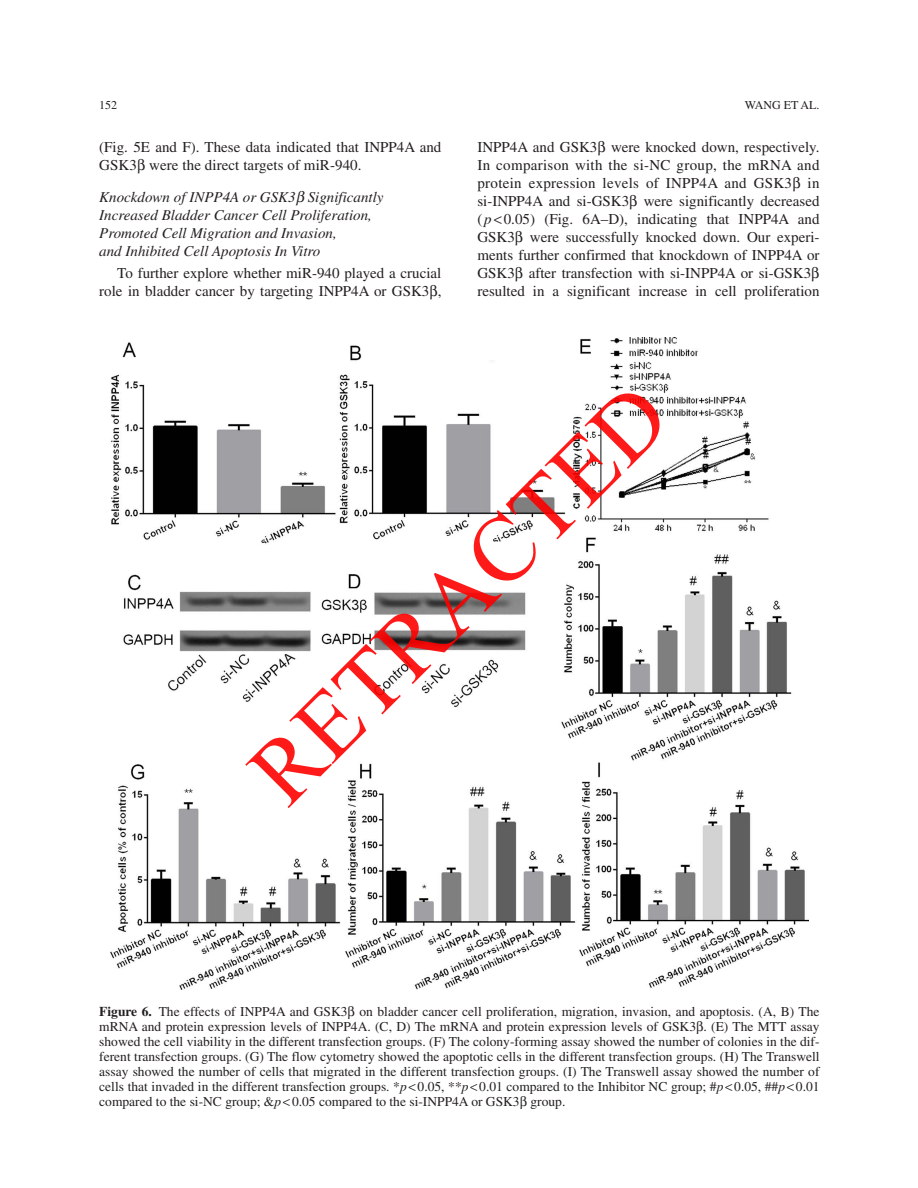
<style>
.page{position:relative;width:918px;height:1188px;background:#fff}
.page>*{position:absolute;margin:0;border:0;box-sizing:border-box;transform-origin:0 0}
.t1{font:92.85px "Times New Roman";color:rgb(255 0 0/.9)}
.t2{font:15px/18px "Times";color:#231f20}
.t3{font:italic 15px/18px "Times";color:#231f20}
.t4{font:13.5px/15px "Times";color:#231f20;text-align:justify}
.t5{font:12px "Times";color:#231f20}
.s1{font-style:italic}
.s2{font-weight:700}
</style>
<div class="page">
<img style="left:110px;top:338px;width:698px;height:651px">
<p class="t5" style="left:99px;top:98px;width:19px">152</p>
<p class="t5" style="left:744px;top:98px;width:76px">WANG ET AL.</p>
<p class="t2" style="left:99px;top:138px;width:344px">(Fig. 5E and F). These data indicated that INPP4A and<br>GSK3 were the direct targets of miR-940.</p>
<p class="t3" style="left:99px;top:187px;width:286px">Knockdown of INPP4A or GSK3 Significantly Increased Bladder Cancer Cell Proliferation, Promoted Cell Migration and Invasion,<br>and Inhibited Cell Apoptosis In Vitro</p>
<p class="t2" style="left:99px;top:264px;width:344px;text-align:right">To further explore whether miR-940 played a crucial role in bladder cancer by targeting INPP4A or GSK3 ,</p>
<p class="t2" style="left:477px;top:138px;width:344px">INPP4A and GSK3 were knocked down, respectively.<br>In comparison with the si-NC group, the mRNA and protein expression levels of INPP4A and GSK3 in si-INPP4A and si-GSK3 were significantly decreased ( <span class="s1">p</span> 0.05) (Fig. 6A–D), indicating that INPP4A and GSK3 were successfully knocked down. Our experi&shy;ments further confirmed that knockdown of INPP4A or GSK3 after transfection with si-INPP4A or si-GSK3 resulted in a significant increase in cell proliferation</p>
<h1 class="t1" style="left:219px;top:741px;width:548px;rotate:-45deg">RETRACTED</h1>
<p class="t4" style="left:99px;top:1004px;width:722px"><span class="s2">Figure 6.</span> The effects of INPP4A and GSK3 on bladder cancer cell proliferation, migration, invasion, and apoptosis. (A, B) The mRNA and protein expression levels of INPP4A. (C, D) The mRNA and protein expression levels of GSK3 . (E) The MTT assay showed the cell viability in the different transfection groups. (F) The colony-forming assay showed the number of colonies in the dif&shy;ferent transfection groups. (G) The flow cytometry showed the apoptotic cells in the different transfection groups. (H) The Transwell assay showed the number of cells that migrated in the different transfection groups. (I) The Transwell assay showed the number of cells that invaded in the different transfection groups. *<span class="s1">p</span> 0.05, **<span class="s1">p</span> 0.01 compared to the Inhibitor NC group; #<span class="s1">p</span> 0.05, ##<span class="s1">p</span> 0.01 compared to the si-NC group; &amp;<span class="s1">p</span> 0.05 compared to the si-INPP4A or GSK3 group.</p>
</div>
